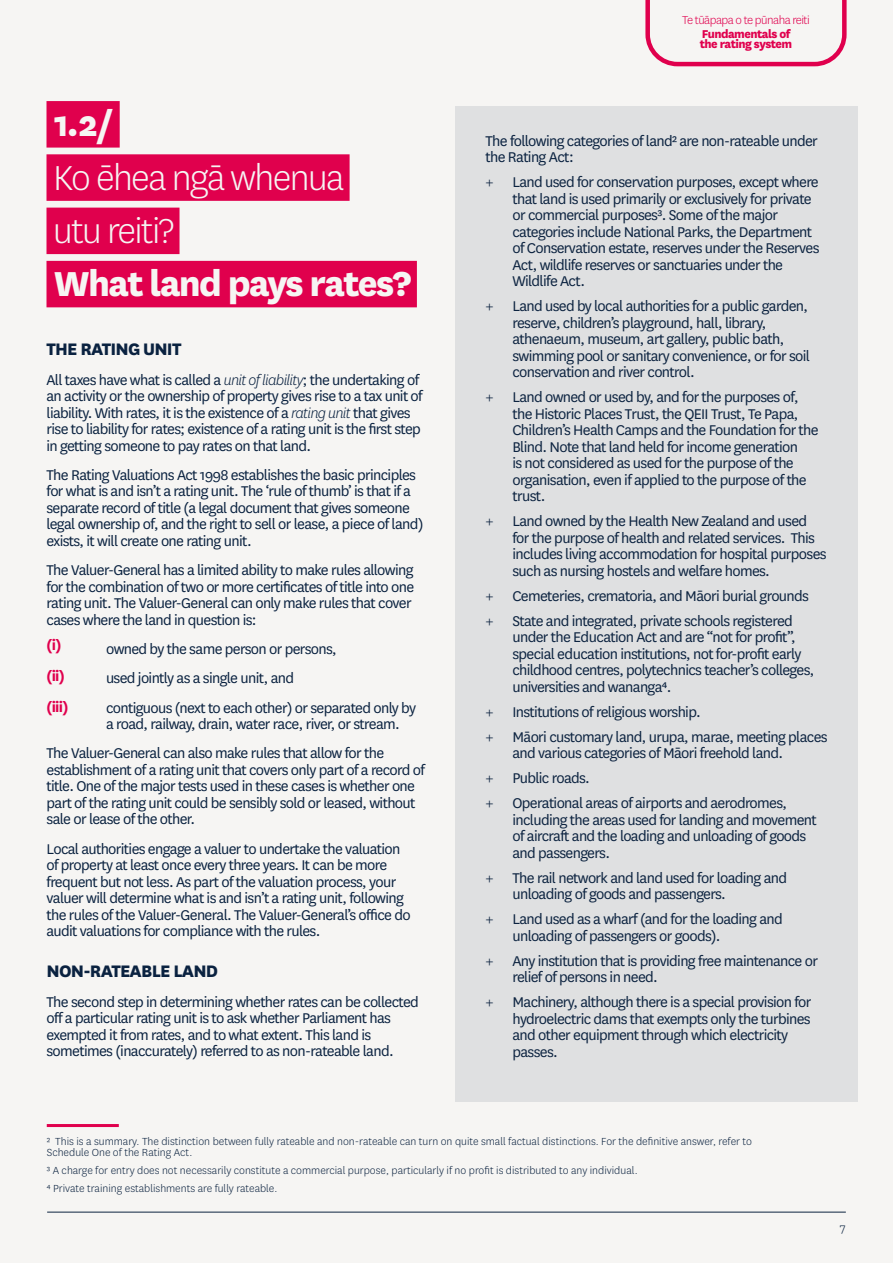
<style>
.page{position:relative;width:893px;height:1263px;background:#f6f5f3}
.page>*{position:absolute;margin:0;border:0;box-sizing:border-box;transform-origin:0 0}
.t1{font:300 40.5px/53.2px "National";letter-spacing:-.04em;color:#f6f5f3}
.t2{font:800 40.5px "National";letter-spacing:-.04em;color:#f6f5f3}
.t3{font:800 19.5px "National";letter-spacing:-.04em;color:#0a2240}
.t4{font:16.5px/16.5px "National";letter-spacing:-.04em;color:#0c2340}
.t5{font:16.5px/16.5px "National";letter-spacing:-.04em;color:#0a2240}
.t6{font:700 16.5px/31px "National";color:#e0004d}
.t7{font:300 13.5px "National";color:#0a2240}
.t8{font:800 13.35px/10.4px "National";letter-spacing:-.04em;color:#e0004d}
.t9{font:300 13.35px "National";letter-spacing:-.04em;color:#e0004d}
.t10{font:300 12px/10.5px "National";color:#0c2340}
.s1{font-weight:300;font-style:italic}
</style>
<div class="page">
<svg style="left:645px;top:0;width:202px;height:66px"></svg>
<div style="left:47px;top:101px;width:73px;height:47px;background:#e0004d"></div>
<div style="left:47px;top:154px;width:303px;height:47px;background:#e0004d"></div>
<div style="left:47px;top:208px;width:133px;height:46px;background:#e0004d"></div>
<div style="left:47px;top:261px;width:370px;height:46px;background:#e0004d"></div>
<hr style="left:47px;top:1124px;width:72px;height:3px;background:#e0004d">
<div style="left:456px;top:106px;width:402px;height:995px;background:#dfe0e1"></div>
<hr style="left:47px;top:1212px;width:799px;height:1px;background:#0c2340">
<h1 class="t2" style="left:54px;top:95px;width:62px">1.2/</h1>
<h1 class="t1" style="left:53px;top:149px;width:293px">Ko ēhea ngā whenua utu reiti?</h1>
<h1 class="t2" style="left:54px;top:254px;width:359px">What land pays rates?</h1>
<p class="t3" style="left:47px;top:335px;width:137px">THE RATING UNIT</p>
<p class="t5" style="left:47px;top:371px;width:378px">All taxes have what is called a <span class="s1">unit of liability</span>; the undertaking of an activity or the ownership of property gives rise to a tax unit of liability. With rates, it is the existence of a <span class="s1">rating unit</span> that gives rise to liability for rates; existence of a rating unit is the first step in getting someone to pay rates on that land.</p>
<p class="t5" style="left:47px;top:466px;width:378px">The Rating Valuations Act 1998 establishes the basic principles for what is and isn’t a rating unit. The ‘rule of thumb’ is that if a separate record of title (a legal document that gives someone legal ownership of, and the right to sell or lease, a piece of land) exists, it will create one rating unit.</p>
<p class="t5" style="left:47px;top:561px;width:369px">The Valuer-General has a limited ability to make rules allowing for the combination of two or more certificates of title into one rating unit. The Valuer-General can only make rules that cover cases where the land in question is:</p>
<p class="t5" style="left:106px;top:634px;width:312px;line-height:29.2px">owned by the same person or persons,<br>used jointly as a single unit, and<br>contiguous (next to each other) or separated only by</p>
<p class="t5" style="left:47px;top:709px;width:355px;line-height:29.2px;text-indent:60px">a road, railway, drain, water race, river, or stream.<br>The Valuer-General can also make rules that allow for the</p>
<p class="t5" style="left:47px;top:761px;width:380px">establishment of a rating unit that covers only part of a record of title. One of the major tests used in these cases is whether one part of the rating unit could be sensibly sold or leased, without sale or lease of the other.</p>
<p class="t5" style="left:47px;top:839px;width:366px">Local authorities engage a valuer to undertake the valuation of property at least once every three years. It can be more frequent but not less. As part of the valuation process, your valuer will determine what is and isn’t a rating unit, following the rules of the Valuer-General. The Valuer-General’s office do audit valuations for compliance with the rules.</p>
<p class="t3" style="left:47px;top:957px;width:173px">NON-RATEABLE LAND</p>
<p class="t5" style="left:47px;top:992px;width:374px">The second step in determining whether rates can be collected off a particular rating unit is to ask whether Parliament has exempted it from rates, and to what extent. This land is sometimes (inaccurately) referred to as non-rateable land.</p>
<p class="t6" style="left:47px;top:628px;width:23px">(i) (ii) (iii)</p>
<p class="t9" style="left:682px;top:12px;width:129px">Te tūāpapa o te pūnaha reiti</p>
<p class="t8" style="left:700px;top:27px;width:94px">Fundamentals of the rating system</p>
<p class="t5" style="left:485px;top:132px;width:334px">The following categories of land² are non-rateable under the Rating Act:</p>
<p class="t4" style="left:512px;top:173px;width:308px;text-indent:-27px">+ Land used for conservation purposes, except where that land is used primarily or exclusively for private or commercial purposes³. Some of the major categories include National Parks, the Department of Conservation estate, reserves under the Reserves Act, wildlife reserves or sanctuaries under the Wildlife Act.</p>
<p class="t4" style="left:512px;top:297px;width:299px;text-indent:-27px">+ Land used by local authorities for a public garden, reserve, children’s playground, hall, library, athenaeum, museum, art gallery, public bath, swimming pool or sanitary convenience, or for soil conservation and river control.</p>
<p class="t4" style="left:512px;top:388px;width:308px;text-indent:-27px">+ Land owned or used by, and for the purposes of, the Historic Places Trust, the QEII Trust, Te Papa, Children’s Health Camps and the Foundation for the Blind. Note that land held for income generation<br>is not considered as used for the purpose of the organisation, even if applied to the purpose of the trust.</p>
<p class="t4" style="left:512px;top:512px;width:316px;text-indent:-27px">+ Land owned by the Health New Zealand and used for the purpose of health and related services. This includes living accommodation for hospital purposes such as nursing hostels and welfare homes.</p>
<p class="t4" style="left:485px;top:582px;width:325px;line-height:25px">+ Cemeteries, crematoria, and Māori burial grounds + State and integrated, private schools registered</p>
<p class="t4" style="left:512px;top:628px;width:303px">under the Education Act and are “not for profit”, special education institutions, not for-profit early childhood centres, polytechnics teacher’s colleges, universities and wananga⁴.</p>
<p class="t4" style="left:485px;top:698px;width:344px;line-height:25px">+ Institutions of religious worship.<br>+ Māori customary land, urupa, marae, meeting places</p>
<p class="t4" style="left:485px;top:740px;width:303px;line-height:25px;text-indent:27px">and various categories of Māori freehold land. + Public roads.<br>+ Operational areas of airports and aerodromes,</p>
<p class="t4" style="left:512px;top:811px;width:306px">including the areas used for landing and movement of aircraft and the loading and unloading of goods and passengers.</p>
<p class="t4" style="left:512px;top:869px;width:276px;text-indent:-27px">+ The rail network and land used for loading and unloading of goods and passengers.</p>
<p class="t4" style="left:512px;top:910px;width:272px;text-indent:-27px">+ Land used as a wharf (and for the loading and unloading of passengers or goods).</p>
<p class="t4" style="left:512px;top:952px;width:307px;text-indent:-27px">+ Any institution that is providing free maintenance or relief of persons in need.</p>
<p class="t4" style="left:512px;top:993px;width:301px;text-indent:-27px">+ Machinery, although there is a special provision for hydroelectric dams that exempts only the turbines and other equipment through which electricity passes.</p>
<p class="t10" style="left:47px;top:1136px;width:707px">² This is a summary. The distinction between fully rateable and non-rateable can turn on quite small factual distinctions. For the definitive answer, refer to<br>Schedule One of the Rating Act.</p>
<p class="t10" style="left:47px;top:1161px;width:592px;line-height:18px">³ A charge for entry does not necessarily constitute a commercial purpose, particularly if no profit is distributed to any individual.<br>⁴ Private training establishments are fully rateable.</p>
<p class="t7" style="left:840px;top:1220px;width:7px">7</p>
</div>
